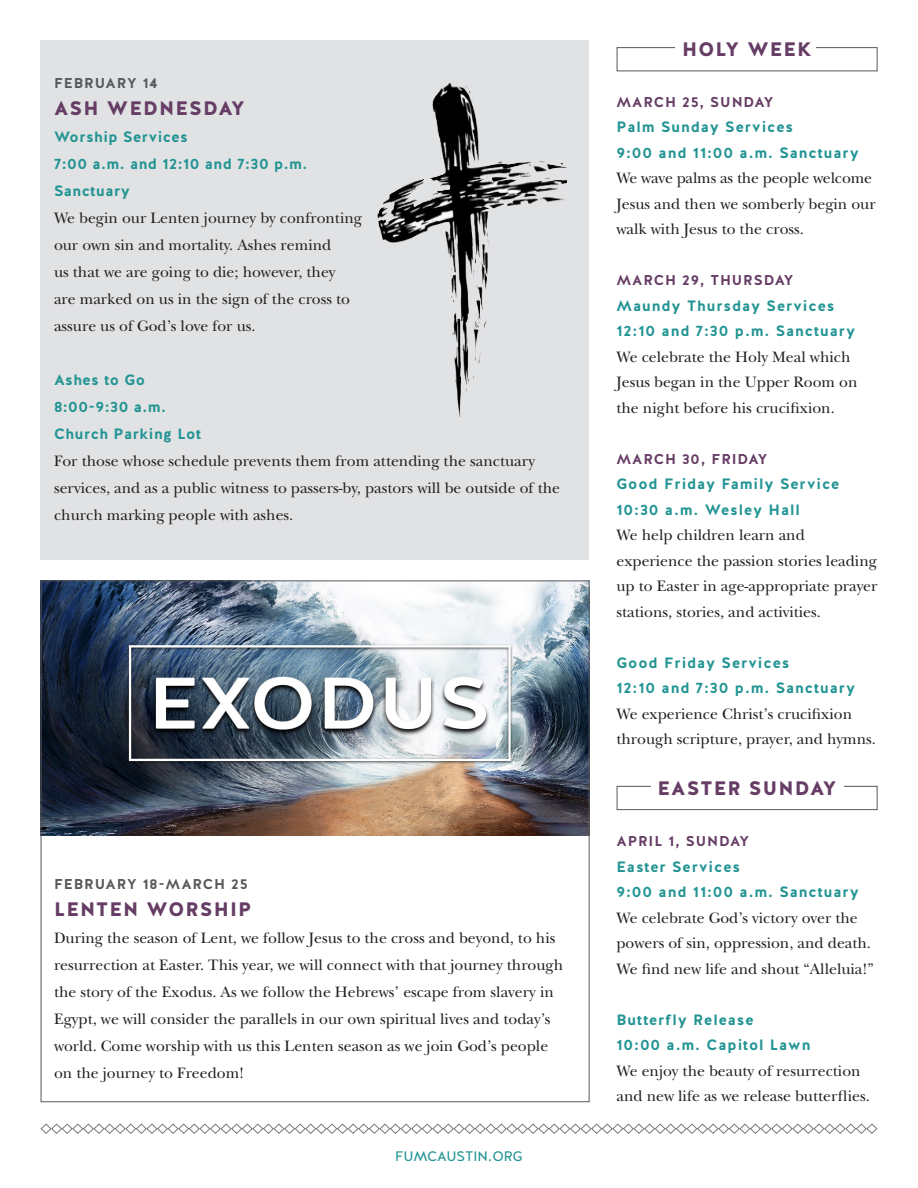
<style>
.page{position:relative;width:918px;height:1188px;background:#fff}
.page>*{position:absolute;margin:0;border:0;box-sizing:border-box;transform-origin:0 0}
.subhead_-_red{font:900 19.5px "Halis R";letter-spacing:.06em;color:#663d65}
.t1{font:16.5px "Halis R S Book";color:#229493}
.body_9_5_12{font:15.75px/27px "New Baskerville Std";color:#231f20}
.body_9_5_12-2{font:700 15px "Halis R";letter-spacing:.06em;color:#229493}
.body_9_5_12-3{font:700 15px/27px "Halis R";letter-spacing:.03em;color:#229493}
.body_9_5_12-4{font:700 14.25px "Halis R";letter-spacing:.06em;color:#663d65}
.body_9_5_12-5{font:700 14.25px "Halis R";letter-spacing:.06em;color:#57585a}
</style>
<div class="page">
<img style="left:40px;top:580px;width:548px;height:255px">
<div style="left:40px;top:40px;width:550px;height:520px;background:#e1e2e4"></div>
<svg style="left:40px;top:1123px;width:838px;height:11px"></svg>
<div style="left:617px;top:786px;width:261px;height:24px;border:1px solid #57585a"></div>
<div style="left:651px;top:780px;width:193px;height:15px;background:#fff"></div>
<img style="left:377px;top:83px;width:190px;height:334px">
<p class="body_9_5_12-5" style="left:54px;top:74px;width:105px">FEBRUARY 14</p>
<p class="subhead_-_red" style="left:54px;top:95px;width:192px">ASH WEDNESDAY</p>
<p class="body_9_5_12-3" style="left:54px;top:123px;width:135px">Worship Services</p>
<p class="body_9_5_12-3" style="left:54px;top:150px;width:255px">7:00 a.m. and 12:10 and 7:30 p.m.<br>Sanctuary</p>
<p class="body_9_5_12" style="left:54px;top:204px;width:310px">We begin our Lenten journey by confronting our own sin and mortality. Ashes remind<br>us that we are going to die; however, they<br>are marked on us in the sign of the cross to assure us of God’s love for us.</p>
<p class="body_9_5_12-3" style="left:54px;top:366px;width:93px">Ashes to Go</p>
<p class="body_9_5_12-2" style="left:54px;top:397px;width:113px">8:00-9:30 a.m.</p>
<p class="body_9_5_12-3" style="left:54px;top:420px;width:148px">Church Parking Lot</p>
<p class="body_9_5_12" style="left:54px;top:447px;width:508px">For those whose schedule prevents them from attending the sanctuary services, and as a public witness to passers-by, pastors will be outside of the church marking people with ashes.</p>
<p class="body_9_5_12-5" style="left:54px;top:875px;width:195px">FEBRUARY 18-MARCH 25</p>
<p class="subhead_-_red" style="left:54px;top:896px;width:199px">LENTEN WORSHIP</p>
<p class="body_9_5_12" style="left:54px;top:924px;width:511px">During the season of Lent, we follow Jesus to the cross and beyond, to his resurrection at Easter. This year, we will connect with that journey through the story of the Exodus. As we follow the Hebrews’ escape from slavery in Egypt, we will consider the parallels in our own spiritual lives and today’s world. Come worship with us this Lenten season as we join God’s people on the journey to Freedom!</p>
<p class="t1" style="left:395px;top:1145px;width:129px">fumcaustin.org</p>
<p class="subhead_-_red" style="left:682px;top:36px;width:131px">HOLY WEEK</p>
<p class="body_9_5_12-4" style="left:616px;top:92px;width:158px">MARCH 25, SUNDAY</p>
<p class="body_9_5_12-2" style="left:616px;top:117px;width:178px">Palm Sunday Services</p>
<p class="body_9_5_12-2" style="left:616px;top:143px;width:244px">9:00 and 11:00 a.m. Sanctuary</p>
<p class="body_9_5_12" style="left:617px;top:165px;width:257px">We wave palms as the people welcome</p>
<p class="body_9_5_12" style="left:617px;top:191px;width:261px;line-height:25.5px">Jesus and then we somberly begin our walk with Jesus to the cross.</p>
<p class="body_9_5_12-4" style="left:617px;top:271px;width:179px">MARCH 29, THURSDAY</p>
<p class="body_9_5_12-2" style="left:617px;top:296px;width:220px">Maundy Thursday Services</p>
<p class="body_9_5_12-2" style="left:617px;top:321px;width:240px">12:10 and 7:30 p.m. Sanctuary</p>
<p class="body_9_5_12" style="left:617px;top:344px;width:242px;line-height:25.5px">We celebrate the Holy Meal which<br>Jesus began in the Upper Room on the night before his crucifixion.</p>
<p class="body_9_5_12-4" style="left:617px;top:449px;width:152px">MARCH 30, FRIDAY</p>
<p class="body_9_5_12-2" style="left:617px;top:474px;width:224px">Good Friday Family Service</p>
<p class="body_9_5_12-2" style="left:617px;top:500px;width:185px">10:30 a.m. Wesley Hall</p>
<p class="body_9_5_12" style="left:617px;top:522px;width:262px;line-height:25.5px">We help children learn and experience the passion stories leading up to Easter in age-appropriate prayer stations, stories, and activities.</p>
<p class="body_9_5_12-2" style="left:617px;top:653px;width:175px">Good Friday Services</p>
<p class="body_9_5_12-2" style="left:617px;top:678px;width:240px">12:10 and 7:30 p.m. Sanctuary</p>
<p class="body_9_5_12" style="left:617px;top:701px;width:261px;line-height:25.5px">We experience Christ’s crucifixion through scripture, prayer, and hymns.</p>
<p class="subhead_-_red" style="left:658px;top:776px;width:180px">EASTER SUNDAY</p>
<p class="body_9_5_12-4" style="left:617px;top:832px;width:134px">APRIL 1, SUNDAY</p>
<p class="body_9_5_12-2" style="left:617px;top:857px;width:125px">Easter Services</p>
<p class="body_9_5_12-2" style="left:617px;top:882px;width:244px">9:00 and 11:00 a.m. Sanctuary</p>
<p class="body_9_5_12" style="left:617px;top:905px;width:259px;line-height:25.5px">We celebrate God’s victory over the powers of sin, oppression, and death.<br>We find new life and shout “Alleluia!”</p>
<p class="body_9_5_12-2" style="left:617px;top:1010px;width:139px">Butterfly Release</p>
<p class="body_9_5_12-2" style="left:617px;top:1035px;width:195px">10:00 a.m. Capitol Lawn</p>
<p class="body_9_5_12" style="left:617px;top:1058px;width:255px;line-height:25.5px">We enjoy the beauty of resurrection and new life as we release butterflies.</p>
</div>
